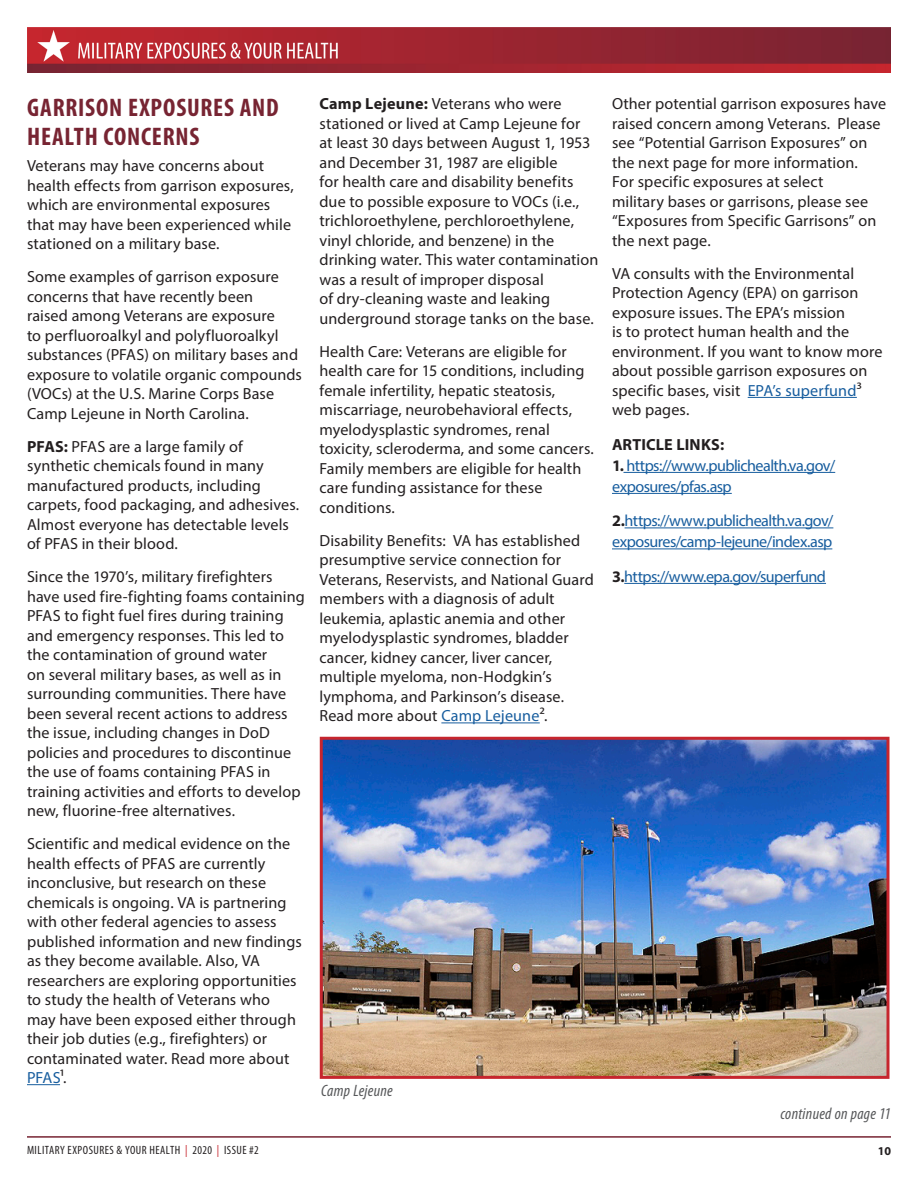
<style>
.page{position:relative;width:918px;height:1188px;background:#fff}
.page>*{position:absolute;margin:0;border:0;box-sizing:border-box;transform-origin:0 0}
.Article_Header{font:700 condensed 25.5px/28.5px "Myriad Pro";letter-spacing:.03em;color:#772432}
.Article_Continuation{font:italic condensed 16.5px "Myriad Pro";letter-spacing:.02em;color:#57585a}
.Paragraph{font:16.2px/19.5px "Myriad Pro";letter-spacing:.005em;color:#231f20}
.Paragraph-2{font:16.2px/21px "Myriad Pro";letter-spacing:-.035em;color:#175d9e}
.Paragraph-3{font:700 16.2px "Myriad Pro";letter-spacing:.01em;color:#231f20}
.t1{font:condensed 12px "Myriad Pro";letter-spacing:.035em;color:#231f20}
.t2{font:700 12px "Myriad Pro";color:#231f20}
.s1{font-weight:700}
.s2{color:#175d9e}
.s3{font-weight:700;color:#231f20}
.s4{color:#c6262e}
</style>
<div class="page">
<img style="left:27px;top:27px;width:864px;height:45px">
<hr style="left:27px;top:1136px;width:864px;height:2px;background:#772432">
<hr style="left:27px;top:1084px;width:33px;height:1px;background:#175d9e">
<hr style="left:441px;top:723px;width:99px;height:1px;background:#175d9e">
<hr style="left:748px;top:397px;width:109px;height:1px;background:#175d9e">
<hr style="left:623px;top:472px;width:212px;height:1px;background:#175d9e">
<hr style="left:612px;top:493px;width:120px;height:1px;background:#175d9e">
<hr style="left:625px;top:528px;width:208px;height:1px;background:#175d9e">
<hr style="left:612px;top:549px;width:220px;height:1px;background:#175d9e">
<hr style="left:624px;top:583px;width:202px;height:1px;background:#175d9e">
<img style="left:324px;top:741px;width:562px;height:334px">
<div style="left:320px;top:737px;width:570px;height:342px;border:3px solid #c6262e"></div>
<p class="Article_Header" style="left:27px;top:93px;width:253px">GARRISON EXPOSURES AND<br>HEALTH CONCERNS</p>
<p class="Paragraph" style="left:27px;top:156px;width:268px">Veterans may have concerns about health effects from garrison exposures, which are environmental exposures that may have been experienced while stationed on a military base.</p>
<p class="Paragraph" style="left:27px;top:267px;width:277px">Some examples of garrison exposure concerns that have recently been<br>raised among Veterans are exposure<br>to perfluoroalkyl and polyfluoroalkyl substances (PFAS) on military bases and exposure to volatile organic compounds (VOCs) at the U.S. Marine Corps Base Camp Lejeune in North Carolina.</p>
<p class="Paragraph" style="left:27px;top:436px;width:274px"><span class="s1">PFAS:</span> PFAS are a large family of synthetic chemicals found in many manufactured products, including carpets, food packaging, and adhesives.<br>Almost everyone has detectable levels of PFAS in their blood.</p>
<p class="Paragraph" style="left:27px;top:567px;width:279px">Since the 1970’s, military firefighters have used fire-fighting foams containing PFAS to fight fuel fires during training and emergency responses. This led to the contamination of ground water<br>on several military bases, as well as in surrounding communities. There have been several recent actions to address the issue, including changes in DoD policies and procedures to discontinue the use of foams containing PFAS in training activities and efforts to develop new, fluorine-free alternatives.</p>
<p class="Paragraph" style="left:27px;top:834px;width:276px">Scientific and medical evidence on the health effects of PFAS are currently inconclusive, but research on these chemicals is ongoing. VA is partnering with other federal agencies to assess published information and new findings as they become available. Also, VA researchers are exploring opportunities to study the health of Veterans who may have been exposed either through their job duties (e.g., firefighters) or contaminated water. Read more about <span class="s2">PFAS</span>1.</p>
<p class="Paragraph" style="left:320px;top:94px;width:281px"><span class="s1">Camp Lejeune:</span> Veterans who were stationed or lived at Camp Lejeune for<br>at least 30 days between August 1, 1953 and December 31, 1987 are eligible<br>for health care and disability benefits due to possible exposure to VOCs (i.e., trichloroethylene, perchloroethylene, vinyl chloride, and benzene) in the drinking water. This water contamination was a result of improper disposal<br>of dry-cleaning waste and leaking underground storage tanks on the base.</p>
<p class="Paragraph" style="left:320px;top:341px;width:276px">Health Care: Veterans are eligible for health care for 15 conditions, including female infertility, hepatic steatosis, miscarriage, neurobehavioral effects, myelodysplastic syndromes, renal toxicity, scleroderma, and some cancers.<br>Family members are eligible for health care funding assistance for these conditions.</p>
<p class="Paragraph" style="left:320px;top:530px;width:276px">Disability Benefits: VA has established presumptive service connection for Veterans, Reservists, and National Guard members with a diagnosis of adult leukemia, aplastic anemia and other myelodysplastic syndromes, bladder cancer, kidney cancer, liver cancer, multiple myeloma, non-Hodgkin’s lymphoma, and Parkinson’s disease.<br>Read more about <span class="s2">Camp Lejeune</span>2.</p>
<p class="Paragraph" style="left:612px;top:94px;width:276px">Other potential garrison exposures have raised concern among Veterans. Please see “Potential Garrison Exposures” on the next page for more information.<br>For specific exposures at select<br>military bases or garrisons, please see “Exposures from Specific Garrisons” on the next page.</p>
<p class="Paragraph" style="left:612px;top:263px;width:272px">VA consults with the Environmental Protection Agency (EPA) on garrison exposure issues. The EPA’s mission<br>is to protect human health and the environment. If you want to know more about possible garrison exposures on specific bases, visit <span class="s2">EPA’s superfund</span>3 web pages.</p>
<p class="Paragraph-3" style="left:612px;top:435px;width:114px">ARTICLE LINKS:</p>
<p class="Paragraph-2" style="left:612px;top:455px;width:225px"><span class="s3">1.</span> https://www.publichealth.va.gov/ exposures/pfas.asp</p>
<p class="Paragraph-2" style="left:612px;top:510px;width:223px"><span class="s3">2.</span>https://www.publichealth.va.gov/ exposures/camp-lejeune/index.asp</p>
<p class="Paragraph-2" style="left:612px;top:566px;width:216px"><span class="s3">3.</span>https://www.epa.gov/superfund</p>
<p class="Article_Continuation" style="left:321px;top:1081px;width:73px">Camp Lejeune</p>
<p class="Article_Continuation" style="left:781px;top:1104px;width:112px">continued on page 11</p>
<p class="t1" style="left:27px;top:1143px;width:233px">MILITARY EXPOSURES &amp; YOUR HEALTH <span class="s4">|</span> 2020 <span class="s4">|</span> ISSUE #2</p>
<p class="t2" style="left:878px;top:1144px;width:15px">10</p>
</div>
